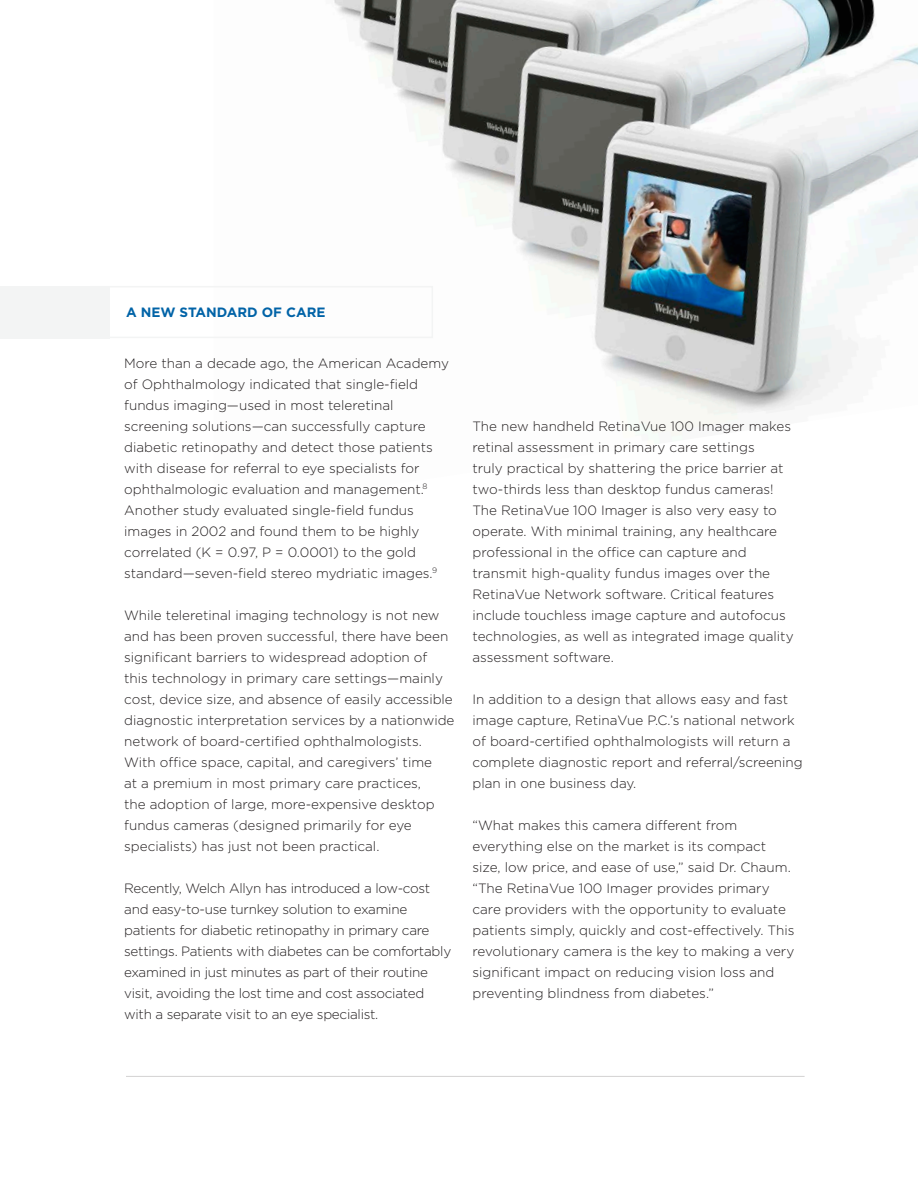
<style>
.page{position:relative;width:918px;height:1188px;background:#fff}
.page>*{position:absolute;margin:0;border:0;box-sizing:border-box;transform-origin:0 0}
.t1{font:300 13.5px/21px "Gotham";color:#231f20}
.t2{font:300 13.5px/21px "Gotham";letter-spacing:-.02em;color:#231f20}
.t3{font:700 13.5px "Gotham";color:#0163a7}
</style>
<div class="page">
<img style="left:334px;top:0;width:584px;height:436px">
<hr style="left:126px;top:1076px;width:679px;height:1px;background:#d3d2d2">
<div style="left:0;top:286px;width:110px;height:52px;background:#f3f4f4"></div>
<div style="left:91px;top:286px;width:342px;height:52px;border:2px solid #f3f4f4"></div>
<p class="t3" style="left:126px;top:303px;width:201px">A NEW STANDARD OF CARE</p>
<p class="t1" style="left:124px;top:352px;width:326px">More than a decade ago, the American Academy of Ophthalmology indicated that single-field fundus imaging—used in most teleretinal screening solutions—can successfully capture diabetic retinopathy and detect those patients with disease for referral to eye specialists for ophthalmologic evaluation and management.<sup>8<br></sup>Another study evaluated single-field fundus images in 2002 and found them to be highly correlated (K = 0.97, P = 0.0001) to the gold standard—seven-field stereo mydriatic images.<sup>9</sup></p>
<p class="t1" style="left:124px;top:604px;width:332px">While teleretinal imaging technology is not new and has been proven successful, there have been significant barriers to widespread adoption of this technology in primary care settings—mainly cost, device size, and absence of easily accessible diagnostic interpretation services by a nationwide network of board-certified ophthalmologists.<br>With office space, capital, and caregivers’ time<br>at a premium in most primary care practices,<br>the adoption of large, more-expensive desktop fundus cameras (designed primarily for eye specialists) has just not been practical.</p>
<p class="t2" style="left:124px;top:877px;width:329px">Recently, Welch Allyn has introduced a low-cost and easy-to-use turnkey solution to examine patients for diabetic retinopathy in primary care settings. Patients with diabetes can be comfortably examined in just minutes as part of their routine visit, avoiding the lost time and cost associated with a separate visit to an eye specialist.</p>
<p class="t1" style="left:472px;top:415px;width:323px">The new handheld RetinaVue 100 Imager makes retinal assessment in primary care settings<br>truly practical by shattering the price barrier at two-thirds less than desktop fundus cameras!<br>The RetinaVue 100 Imager is also very easy to operate. With minimal training, any healthcare professional in the office can capture and transmit high-quality fundus images over the RetinaVue Network software. Critical features include touchless image capture and autofocus technologies, as well as integrated image quality assessment software.</p>
<p class="t1" style="left:472px;top:688px;width:332px">In addition to a design that allows easy and fast image capture, RetinaVue P.C.’s national network of board-certified ophthalmologists will return a complete diagnostic report and referral/screening plan in one business day.</p>
<p class="t1" style="left:472px;top:814px;width:323px">“What makes this camera different from everything else on the market is its compact size, low price, and ease of use,” said Dr. Chaum. “The RetinaVue 100 Imager provides primary care providers with the opportunity to evaluate patients simply, quickly and cost-effectively. This revolutionary camera is the key to making a very significant impact on reducing vision loss and preventing blindness from diabetes.”</p>
</div>
